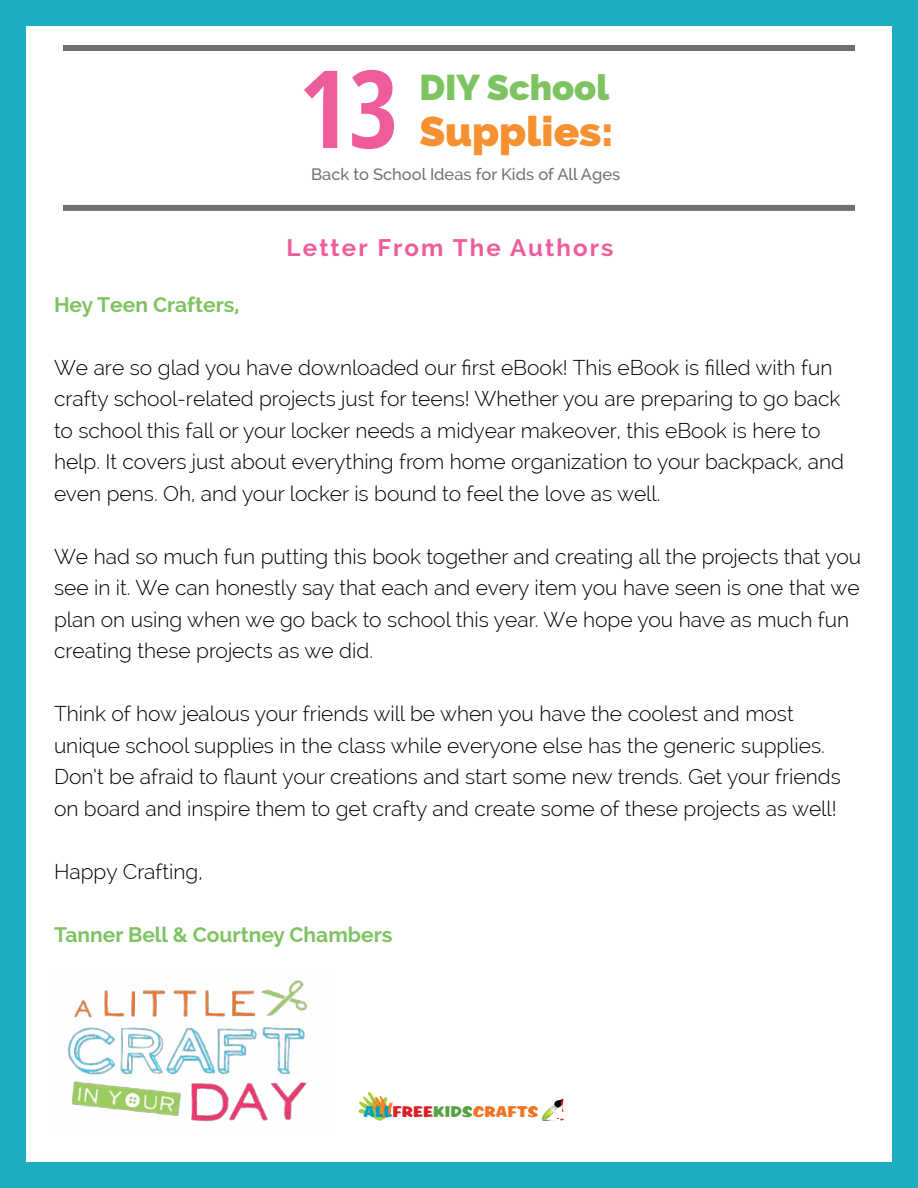
<style>
.page{position:relative;width:918px;height:1188px;background:#fff}
.page>*{position:absolute;margin:0;border:0;box-sizing:border-box;transform-origin:0 0}
.t1{font:700 condensed 108px "Open Sans";color:#ef5c9c}
.t2{font:800 42px "Raleway";color:#f59130}
.t3{font:800 36px "Raleway";color:#7dc361}
.t4{font:700 24px "Raleway";letter-spacing:.09em;color:#ef5c9c}
.t5{font:300 21px/31.5px "Raleway";color:#000}
.t6{font:700 21px "Raleway";color:#7dc361}
.t7{font:500 16.5px "Raleway";color:#73716e}
.t8{font:15.3px "SCRIPT1 Rager Hevvy Normal";color:#f07422}
.s1{color:#029ec5}
.s2{color:#da1f27}
.s3{color:#59a044}
</style>
<div class="page">
<img style="left:68px;top:980px;width:239px;height:142px">
<svg style="left:359px;top:1092px;width:34px;height:29px"></svg>
<svg style="left:542px;top:1098px;width:22px;height:23px"></svg>
<div style="left:0;top:0;width:918px;height:25px;background:#1cadc2"></div>
<div style="left:0;top:1162px;width:918px;height:25px;background:#1cadc2"></div>
<div style="left:893px;top:0;width:25px;height:1188px;background:#1cadc2"></div>
<div style="left:0;top:0;width:25px;height:1188px;background:#1cadc2"></div>
<div style="left:63px;top:205px;width:792px;height:6px;background:#73716e"></div>
<div style="left:63px;top:45px;width:792px;height:6px;background:#73716e"></div>
<h1 class="t1" style="left:299px;top:33px;width:102px">13</h1>
<h3 class="t3" style="left:419px;top:66px;width:192px">DIY School</h3>
<h2 class="t2" style="left:419px;top:107px;width:195px">Supplies:</h2>
<p class="t7" style="left:311px;top:165px;width:311px">Back to School Ideas for Kids of All Ages</p>
<p class="t6" style="left:54px;top:292px;width:187px">Hey Teen Crafters,</p>
<p class="t4" style="left:287px;top:234px;width:328px">Letter From The Authors</p>
<p class="t5" style="left:54px;top:351px;width:792px">We are so glad you have downloaded our first eBook! This eBook is filled with fun crafty school-related projects just for teens! Whether you are preparing to go back to school this fall or your locker needs a midyear makeover, this eBook is here to help. It covers just about everything from home organization to your backpack, and even pens. Oh, and your locker is bound to feel the love as well.</p>
<p class="t5" style="left:54px;top:540px;width:809px">We had so much fun putting this book together and creating all the projects that you see in it. We can honestly say that each and every item you have seen is one that we plan on using when we go back to school this year. We hope you have as much fun creating these projects as we did.</p>
<p class="t5" style="left:54px;top:698px;width:788px">Think of how jealous your friends will be when you have the coolest and most unique school supplies in the class while everyone else has the generic supplies.<br>Don’t be afraid to flaunt your creations and start some new trends. Get your friends on board and inspire them to get crafty and create some of these projects as well!</p>
<p class="t5" style="left:54px;top:855px;width:150px">Happy Crafting,</p>
<p class="t6" style="left:54px;top:922px;width:340px">Tanner Bell &amp; Courtney Chambers</p>
<p class="t8" style="left:364px;top:1101px;width:177px"><span class="s1">ALL</span><span class="s2">FREE</span><span class="s3">KIDS</span>CRAFTS</p>
</div>
